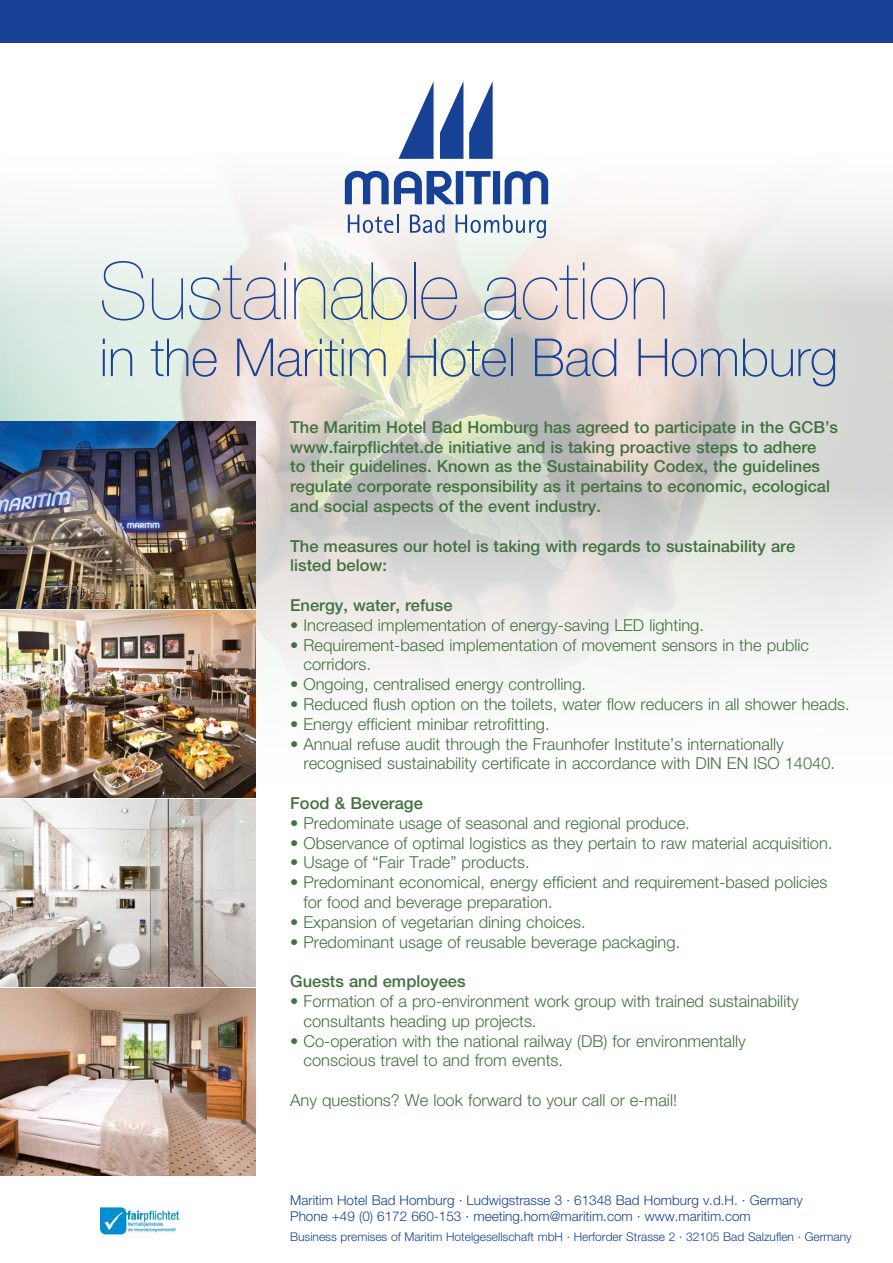
<style>
.page{position:relative;width:893px;height:1263px;background:#fff}
.page>*{position:absolute;margin:0;border:0;box-sizing:border-box;transform-origin:0 0}
.t1{font:200 79.5px "Helvetica Neue LT Pro";letter-spacing:-.005em;color:#164194}
.t2{font:100 52.5px "Helvetica Neue LT Pro";letter-spacing:-.005em;color:#164194}
.t3{font:300 16.5px/19.8px "Helvetica Neue LT Pro";color:#42713f}
.t4{font:500 16.5px/19.8px "Helvetica Neue LT Pro";color:#42713f}
.t5{font:300 13.5px/16.2px "Helvetica Neue LT Pro";color:#164194}
.t6{font:300 12px "Helvetica Neue LT Pro";color:#164194}
</style>
<div class="page">
<img style="left:0;top:151px;width:893px;height:654px">
<div style="left:0;top:0;width:893px;height:43px;background:#164194"></div>
<svg style="left:398px;top:81px;width:36px;height:78px"></svg>
<svg style="left:440px;top:82px;width:23px;height:77px"></svg>
<svg style="left:469px;top:81px;width:24px;height:78px"></svg>
<svg style="left:345px;top:171px;width:203px;height:33px"></svg>
<svg style="left:348px;top:215px;width:51px;height:18px"></svg>
<svg style="left:410px;top:215px;width:34px;height:18px"></svg>
<svg style="left:456px;top:215px;width:90px;height:23px"></svg>
<img style="left:100px;top:1206px;width:78px;height:32px">
<img style="left:0;top:989px;width:255px;height:187px">
<img style="left:0;top:610px;width:255px;height:187px">
<img style="left:0;top:421px;width:255px;height:187px">
<img style="left:0;top:799px;width:255px;height:187px">
<h1 class="t1" style="left:99px;top:245px;width:571px">Sustainable action</h1>
<h2 class="t2" style="left:99px;top:326px;width:740px">in the Maritim Hotel Bad Homburg</h2>
<p class="t4" style="left:290px;top:417px;width:549px">The Maritim Hotel Bad Homburg has agreed to participate in the GCB’s www.fairpflichtet.de initiative and is taking proactive steps to adhere<br>to their guidelines. Known as the Sustainability Codex, the guidelines regulate corporate responsibility as it pertains to economic, ecological and social aspects of the event industry.</p>
<p class="t4" style="left:290px;top:536px;width:507px">The measures our hotel is taking with regards to sustainability are listed below:</p>
<p class="t4" style="left:290px;top:595px;width:164px">Energy, water, refuse</p>
<p class="t3" style="left:290px;top:615px;width:415px">• Increased implementation of energy-saving LED lighting.</p>
<p class="t3" style="left:303px;top:634px;width:507px;text-indent:-13px">• Requirement-based implementation of movement sensors in the public corridors.</p>
<p class="t3" style="left:290px;top:674px;width:297px">• Ongoing, centralised energy controlling.</p>
<p class="t3" style="left:290px;top:694px;width:561px">• Reduced flush option on the toilets, water flow reducers in all shower heads.</p>
<p class="t3" style="left:290px;top:714px;width:261px">• Energy efficient minibar retrofitting.</p>
<p class="t3" style="left:303px;top:733px;width:533px;text-indent:-13px">• Annual refuse audit through the Fraunhofer Institute’s internationally recognised sustainability certificate in accordance with DIN EN ISO 14040.</p>
<p class="t4" style="left:290px;top:793px;width:134px">Food &amp; Beverage</p>
<p class="t3" style="left:290px;top:813px;width:401px">• Predominate usage of seasonal and regional produce.</p>
<p class="t3" style="left:290px;top:832px;width:544px">• Observance of optimal logistics as they pertain to raw material acquisition.</p>
<p class="t3" style="left:290px;top:852px;width:241px">• Usage of “Fair Trade” products.</p>
<p class="t3" style="left:303px;top:872px;width:525px;text-indent:-13px">• Predominant economical, energy efficient and requirement-based policies for food and beverage preparation.</p>
<p class="t3" style="left:290px;top:912px;width:297px">• Expansion of vegetarian dining choices.</p>
<p class="t3" style="left:290px;top:931px;width:392px">• Predominant usage of reusable beverage packaging.</p>
<p class="t4" style="left:290px;top:971px;width:177px">Guests and employees</p>
<p class="t3" style="left:303px;top:991px;width:497px;text-indent:-13px">• Formation of a pro-environment work group with trained sustainability consultants heading up projects.</p>
<p class="t3" style="left:303px;top:1030px;width:444px;text-indent:-13px">• Co-operation with the national railway (DB) for environmentally conscious travel to and from events.</p>
<p class="t3" style="left:290px;top:1090px;width:388px">Any questions? We look forward to your call or e-mail!</p>
<p class="t5" style="left:290px;top:1192px;width:514px">Maritim Hotel Bad Homburg · Ludwigstrasse 3 · 61348 Bad Homburg v.d.H. · Germany<br>Phone +49 (0) 6172 660-153 · meeting.hom@maritim.com · www.maritim.com</p>
<p class="t6" style="left:290px;top:1229px;width:563px">Business premises of Maritim Hotelgesellschaft mbH · Herforder Strasse 2 · 32105 Bad Salzuflen · Germany</p>
</div>
